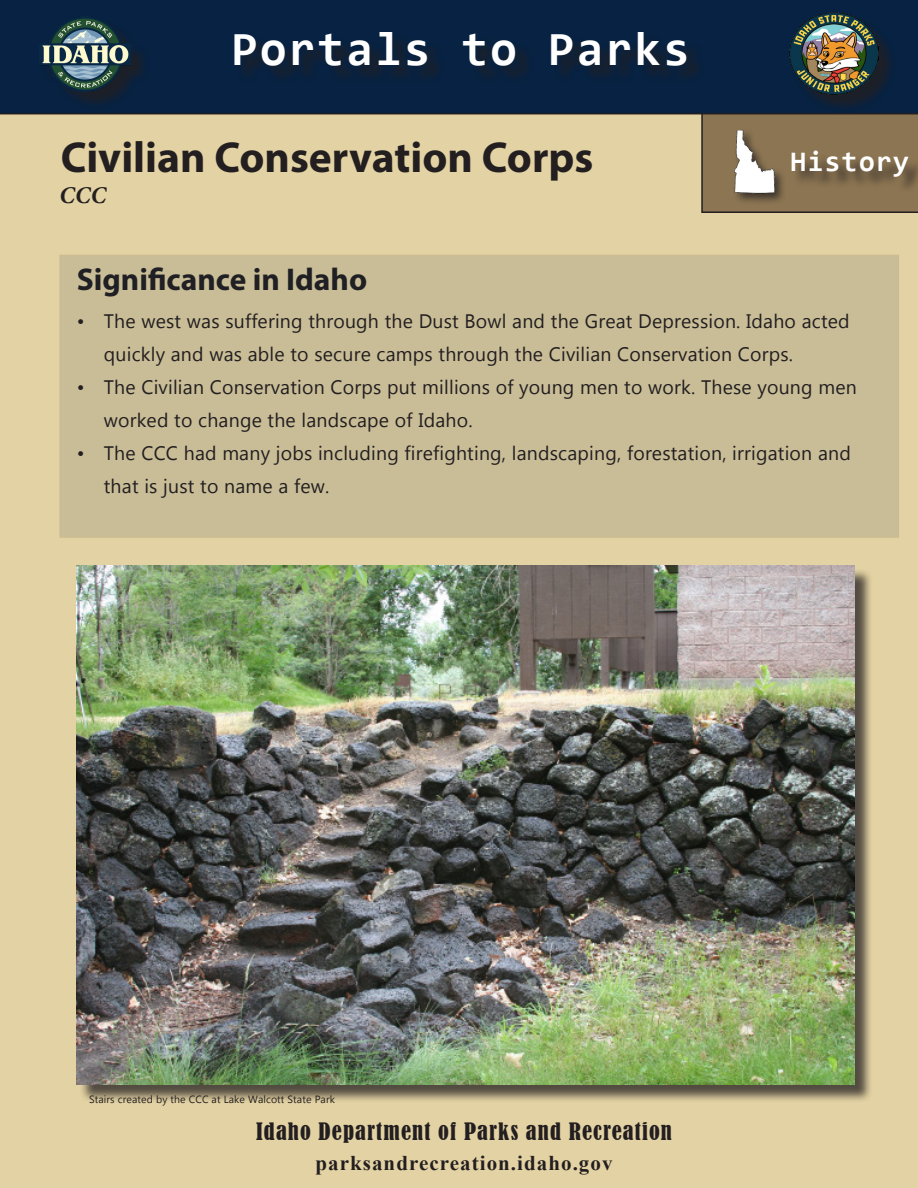
<style>
.page{position:relative;width:918px;height:1188px;background:#fff}
.page>*{position:absolute;margin:0;border:0;box-sizing:border-box;transform-origin:0 0}
.t1{font:700 48px "Consolas";letter-spacing:.05em;color:#fff}
.t2{font:700 43.5px "Myriad Pro";color:#231f20}
.t3{font:700 31.5px "Myriad Pro";color:#231f20}
.t4{font:700 28.5px "Consolas";letter-spacing:.05em;color:#fff}
.t5{font:italic 700 24px "Minion Pro";color:#231f20}
.t6{font:condensed 22.5px "Bernard";letter-spacing:.05em;color:#231f20}
.t7{font:700 21px "Times New Roman";letter-spacing:.05em;color:#231f20}
.t8{font:19.5px/33px "Microsoft New Tai Lue";letter-spacing:.01em;color:#231f20}
.t9{font:10.5px "Microsoft New Tai Lue";letter-spacing:.01em;color:#231f20}
</style>
<div class="page">
<div style="left:0;top:114px;width:918px;height:1074px;background:#e3d2a3"></div>
<svg style="left:701px;top:114px;width:217px;height:99px"></svg>
<div style="left:793px;top:153px;width:125px;height:41px;background:#231f20;opacity:.75"></div>
<img style="left:707px;top:114px;width:91px;height:92px">
<div style="left:60px;top:255px;width:838px;height:282px;background:#c9bd97"></div>
<div style="left:0;top:0;width:918px;height:114px;background:#072242"></div>
<div style="left:237px;top:34px;width:468px;height:50px;background:#09213f"></div>
<div style="left:42px;top:19px;width:107px;height:91px;background:#231f20;opacity:.75"></div>
<img style="left:40px;top:16px;width:91px;height:76px">
<div style="left:792px;top:16px;width:105px;height:97px;background:#231f20;opacity:.75"></div>
<img style="left:789px;top:13px;width:89px;height:82px">
<div style="left:79px;top:568px;width:794px;height:535px;background:#231f20;opacity:.75"></div>
<img style="left:77px;top:566px;width:777px;height:518px">
<p class="t1" style="left:231px;top:18px;width:460px">Portals to Parks</p>
<p class="t2" style="left:61px;top:129px;width:534px">Civilian Conservation Corps</p>
<p class="t5" style="left:59px;top:178px;width:49px">CCC</p>
<p class="t4" style="left:791px;top:143px;width:120px">History</p>
<p class="t3" style="left:77px;top:259px;width:292px">Significance in Idaho</p>
<p class="t8" style="left:104px;top:306px;width:747px;text-indent:-27px">• The west was suffering through the Dust Bowl and the Great Depression. Idaho acted quickly and was able to secure camps through the Civilian Conservation Corps.</p>
<p class="t8" style="left:104px;top:372px;width:754px;text-indent:-27px">• The Civilian Conservation Corps put millions of young men to work. These young men worked to change the landscape of Idaho.</p>
<p class="t8" style="left:104px;top:438px;width:748px;text-indent:-27px">• The CCC had many jobs including firefighting, landscaping, forestation, irrigation and that is just to name a few.</p>
<p class="t9" style="left:89px;top:1093px;width:248px">Stairs created by the CCC at Lake Walcott State Park</p>
<p class="t6" style="left:256px;top:1119px;width:417px">Idaho Department of Parks and Recreation</p>
<p class="t7" style="left:315px;top:1148px;width:299px">parksandrecreation.idaho.gov</p>
</div>
